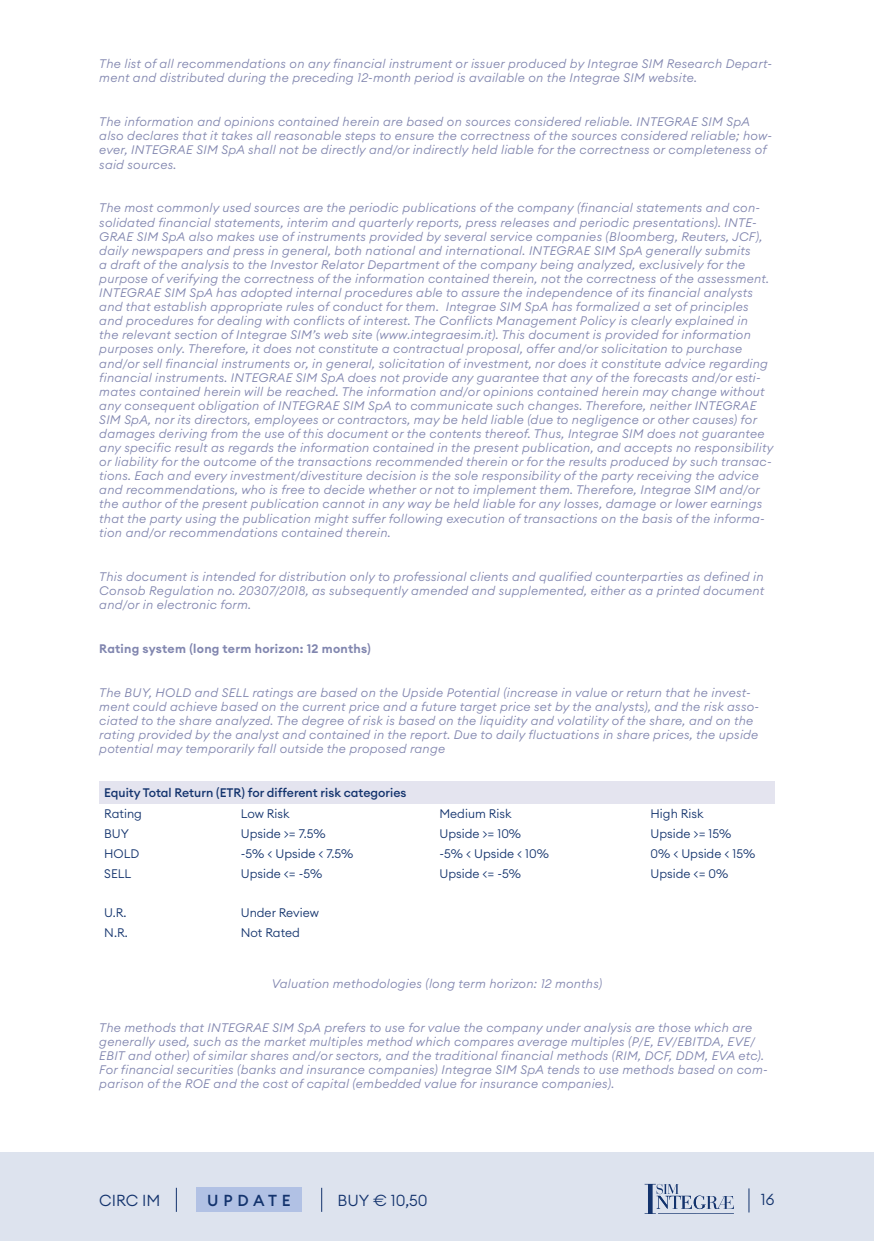
<style>
.page{position:relative;width:874px;height:1241px;background:#fff}
.page>*{position:absolute;margin:0;border:0;box-sizing:border-box;transform-origin:0 0}
.t1{font:300 15.75px "Euclid Circular A";color:#13336d}
.t2{font:500 15.75px "Euclid Circular A";letter-spacing:.3em;color:#13336d}
.t3{font:italic 300 12.25px/14.2px "Euclid Circular A";letter-spacing:.02em;color:#8186af}
.t4{font:300 12.25px "Euclid Circular A";color:#13336d}
.t5{font:500 12.25px "Euclid Circular A";color:#13336d}
.t6{font:600 12.25px "Euclid Circular A";letter-spacing:.02em;color:#8186af}
</style>
<div class="page">
<div style="left:0;top:1152px;width:873px;height:88px;background:#dde3ee"></div>
<svg style="left:176px;top:1187px;width:1px;height:24px"></svg>
<div style="left:196px;top:1187px;width:106px;height:24px;background:#b1c1e4"></div>
<svg style="left:321px;top:1187px;width:1px;height:24px"></svg>
<svg style="left:748px;top:1188px;width:1px;height:24px"></svg>
<svg style="left:644px;top:1183px;width:89px;height:30px"></svg>
<div style="left:99px;top:780px;width:675px;height:23px;background:#e4e4ef"></div>
<p class="t3" style="left:99px;top:57px;width:674px">The list of all recommendations on any financial instrument or issuer produced by Integrae SIM Research Depart&shy;ment and distributed during the preceding 12-month period is available on the Integrae SIM website.</p>
<p class="t3" style="left:99px;top:115px;width:674px">The information and opinions contained herein are based on sources considered reliable. INTEGRAE SIM SpA also declares that it takes all reasonable steps to ensure the correctness of the sources considered reliable; how&shy;ever, INTEGRAE SIM SpA shall not be directly and/or indirectly held liable for the correctness or completeness of said sources.</p>
<p class="t3" style="left:99px;top:201px;width:675px">The most commonly used sources are the periodic publications of the company (financial statements and con&shy;solidated financial statements, interim and quarterly reports, press releases and periodic presentations). INTE-GRAE SIM SpA also makes use of instruments provided by several service companies (Bloomberg, Reuters, JCF), daily newspapers and press in general, both national and international. INTEGRAE SIM SpA generally submits<br>a draft of the analysis to the Investor Relator Department of the company being analyzed, exclusively for the purpose of verifying the correctness of the information contained therein, not the correctness of the assessment.<br>INTEGRAE SIM SpA has adopted internal procedures able to assure the independence of its financial analysts and that establish appropriate rules of conduct for them. Integrae SIM SpA has formalized a set of principles and procedures for dealing with conflicts of interest. The Conflicts Management Policy is clearly explained in<br>the relevant section of Integrae SIM’s web site (www.integraesim.it). This document is provided for information purposes only. Therefore, it does not constitute a contractual proposal, offer and/or solicitation to purchase and/or sell financial instruments or, in general, solicitation of investment, nor does it constitute advice regarding financial instruments. INTEGRAE SIM SpA does not provide any guarantee that any of the forecasts and/or esti&shy;mates contained herein will be reached. The information and/or opinions contained herein may change without any consequent obligation of INTEGRAE SIM SpA to communicate such changes. Therefore, neither INTEGRAE SIM SpA, nor its directors, employees or contractors, may be held liable (due to negligence or other causes) for damages deriving from the use of this document or the contents thereof. Thus, Integrae SIM does not guarantee any specific result as regards the information contained in the present publication, and accepts no responsibility or liability for the outcome of the transactions recommended therein or for the results produced by such transac&shy;tions. Each and every investment/divestiture decision is the sole responsibility of the party receiving the advice and recommendations, who is free to decide whether or not to implement them. Therefore, Integrae SIM and/or the author of the present publication cannot in any way be held liable for any losses, damage or lower earnings that the party using the publication might suffer following execution of transactions on the basis of the informa&shy;tion and/or recommendations contained therein.</p>
<p class="t3" style="left:99px;top:569px;width:666px;text-align:justify">This document is intended for distribution only to professional clients and qualified counterparties as defined in Consob Regulation no. 20307/2018, as subsequently amended and supplemented, either as a printed document and/or in electronic form.</p>
<p class="t6" style="left:99px;top:640px;width:273px">Rating system (long term horizon: 12 months)</p>
<p class="t3" style="left:99px;top:684px;width:661px">The BUY, HOLD and SELL ratings are based on the Upside Potential (increase in value or return that he invest&shy;ment could achieve based on the current price and a future target price set by the analysts), and the risk asso&shy;ciated to the share analyzed. The degree of risk is based on the liquidity and volatility of the share, and on the rating provided by the analyst and contained in the report. Due to daily fluctuations in share prices, the upside potential may temporarily fall outside the proposed range</p>
<p class="t5" style="left:104px;top:784px;width:303px">Equity Total Return (ETR) for different risk categories</p>
<p class="t4" style="left:104px;top:806px;width:39px">Rating</p>
<p class="t4" style="left:241px;top:806px;width:50px">Low Risk</p>
<p class="t4" style="left:439px;top:806px;width:74px">Medium Risk</p>
<p class="t4" style="left:650px;top:806px;width:55px">High Risk</p>
<p class="t4" style="left:104px;top:825px;width:26px">BUY</p>
<p class="t4" style="left:241px;top:825px;width:86px">Upside &gt;= 7.5%</p>
<p class="t4" style="left:439px;top:825px;width:83px">Upside &gt;= 10%</p>
<p class="t4" style="left:650px;top:825px;width:82px">Upside &gt;= 15%</p>
<p class="t4" style="left:104px;top:845px;width:37px">HOLD</p>
<p class="t4" style="left:241px;top:845px;width:114px">-5% &lt; Upside &lt; 7.5%</p>
<p class="t4" style="left:439px;top:845px;width:111px">-5% &lt; Upside &lt; 10%</p>
<p class="t4" style="left:650px;top:845px;width:106px">0% &lt; Upside &lt; 15%</p>
<p class="t4" style="left:104px;top:865px;width:28px">SELL</p>
<p class="t4" style="left:241px;top:865px;width:83px">Upside &lt;= -5%</p>
<p class="t4" style="left:439px;top:865px;width:83px">Upside &lt;= -5%</p>
<p class="t4" style="left:650px;top:865px;width:79px">Upside &lt;= 0%</p>
<p class="t4" style="left:104px;top:905px;width:24px">U.R.</p>
<p class="t4" style="left:241px;top:905px;width:80px">Under Review</p>
<p class="t4" style="left:104px;top:924px;width:25px">N.R.</p>
<p class="t4" style="left:241px;top:924px;width:61px">Not Rated</p>
<p class="t3" style="left:272px;top:976px;width:332px">Valuation methodologies (long term horizon: 12 months)</p>
<p class="t3" style="left:99px;top:1020px;width:669px">The methods that INTEGRAE SIM SpA prefers to use for value the company under analysis are those which are generally used, such as the market multiples method which compares average multiples (P/E, EV/EBITDA, EVE/ EBIT and other) of similar shares and/or sectors, and the traditional financial methods (RIM, DCF, DDM, EVA etc).<br>For financial securities (banks and insurance companies) Integrae SIM SpA tends to use methods based on com&shy;parison of the ROE and the cost of capital (embedded value for insurance companies).</p>
<p class="t1" style="left:99px;top:1189px;width:63px">CIRC IM</p>
<p class="t2" style="left:207px;top:1190px;width:85px">UPDATE</p>
<p class="t1" style="left:337px;top:1189px;width:92px">BUY € 10,50</p>
<p class="t1" style="left:760px;top:1188px;width:15px">16</p>
</div>
